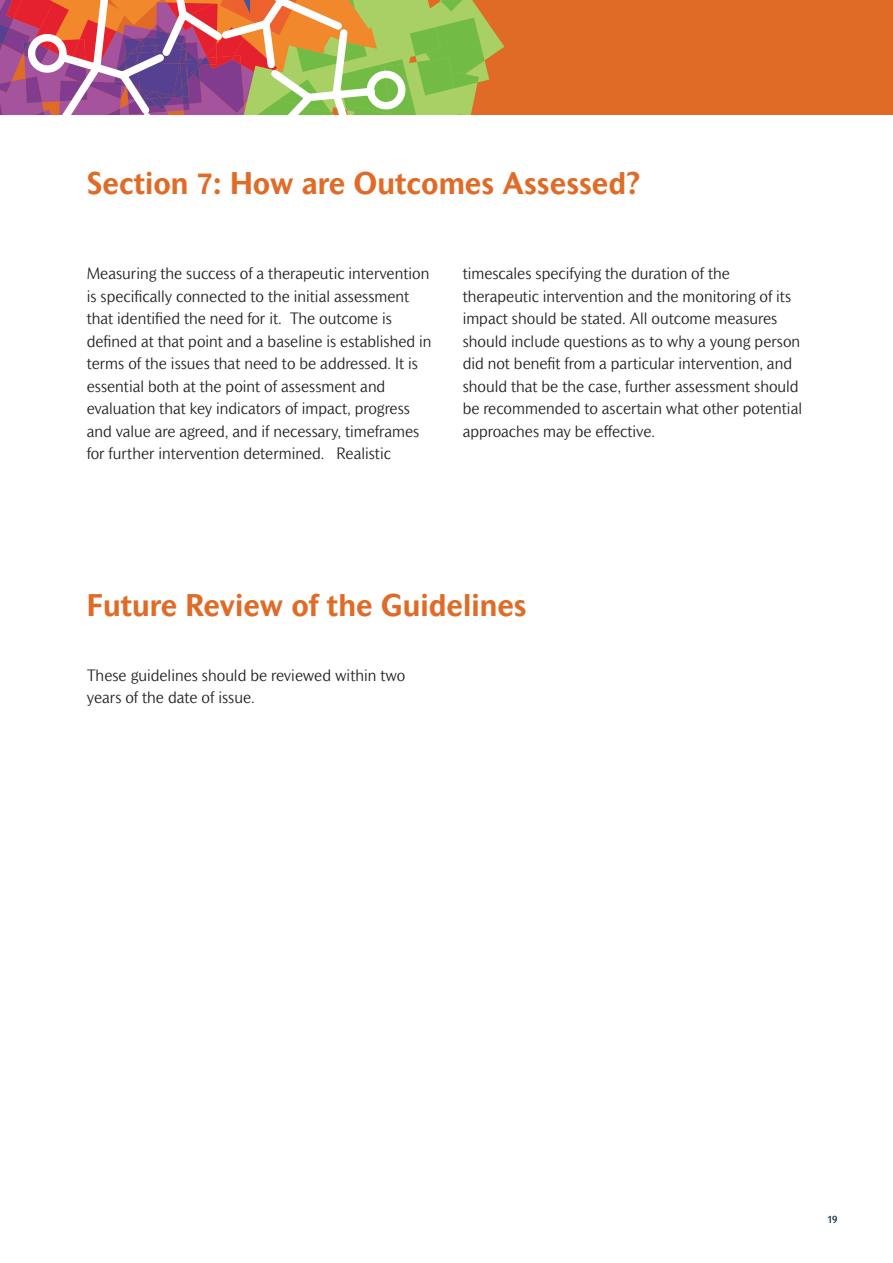
<style>
.page{position:relative;width:893px;height:1263px;background:#fff}
.page>*{position:absolute;margin:0;border:0;box-sizing:border-box;transform-origin:0 0}
.t1{font:700 30px "Mahsuri Sans MT Std";color:#df6b27}
.t2{font:300 15.75px/22.5px "Mahsuri Sans MT Std";color:#231f20}
.t3{font:10.5px "Mahsuri Sans MT Std";color:#001a37}
</style>
<div class="page">
<svg style="left:0;top:0;width:893px;height:115px;background:#c77e4f"></svg>
<h1 class="t1" style="left:87px;top:172px;width:555px">Section 7: How are Outcomes Assessed?</h1>
<p class="t2" style="left:87px;top:264px;width:346px">Measuring the success of a therapeutic intervention is specifically connected to the initial assessment that identified the need for it. The outcome is defined at that point and a baseline is established in terms of the issues that need to be addressed. It is essential both at the point of assessment and evaluation that key indicators of impact, progress and value are agreed, and if necessary, timeframes for further intervention determined. Realistic</p>
<p class="t2" style="left:463px;top:264px;width:341px">timescales specifying the duration of the therapeutic intervention and the monitoring of its impact should be stated. All outcome measures should include questions as to why a young person did not benefit from a particular intervention, and should that be the case, further assessment should be recommended to ascertain what other potential approaches may be effective.</p>
<h1 class="t1" style="left:87px;top:594px;width:441px">Future Review of the Guidelines</h1>
<p class="t2" style="left:87px;top:665px;width:320px">These guidelines should be reviewed within two years of the date of issue.</p>
<p class="t3" style="left:827px;top:1215px;width:12px">19</p>
</div>
